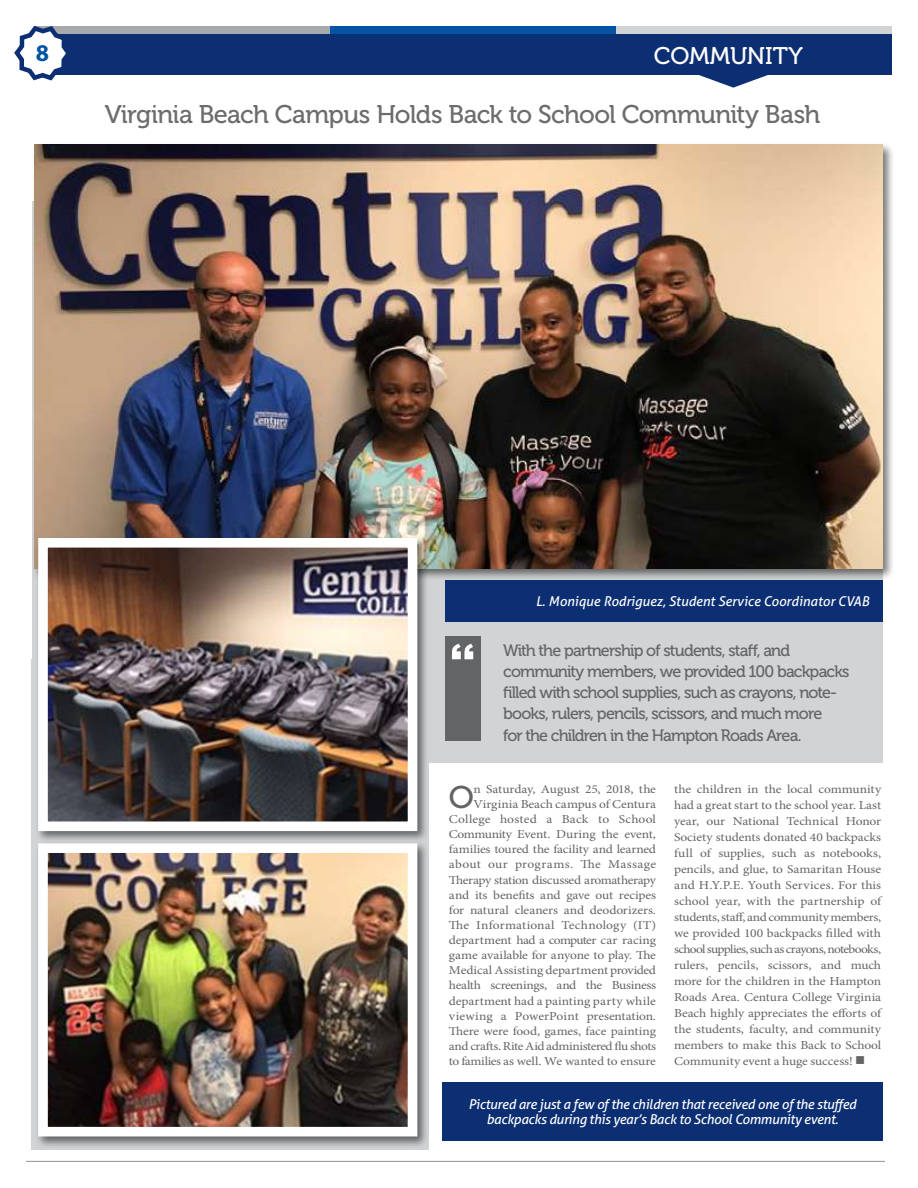
<style>
.page{position:relative;width:918px;height:1188px;background:#fff}
.page>*{position:absolute;margin:0;border:0;box-sizing:border-box;transform-origin:0 0}
.t1{font:500 48.6px "Salvo Serif";color:#fff;scale:1.11 1}
.t2{font:31.2px "Museo 500";color:#636466}
.t3{font:25.5px "Museo 500";letter-spacing:-.03em;color:#6b6c6e}
.t4{font:24px "Museo 500";letter-spacing:-.01em;color:#fff}
.t5{font:700 24px "Myriad Pro";color:#0054a4}
.t6{font:16.5px/21.1px "Museo 500";letter-spacing:-.05em;color:#636466}
.t7{font:italic 13.5px/15px "Aller";letter-spacing:-.02em;color:#fff;text-align:center}
.t8{font:italic 13.5px "Aller";color:#fff}
.t9{font:12.15px/15.1px "Minion Pro";letter-spacing:-.01em;color:#636466;text-align:right;scale:1.11 1}
</style>
<div class="page">
<svg style="left:699px;top:75px;width:69px;height:13px"></svg>
<div style="left:52px;top:33px;width:866px;height:42px;background:#0c2e73"></div>
<div style="left:36px;top:26px;width:294px;height:7px;background:#a7a9ac"></div>
<div style="left:330px;top:26px;width:287px;height:7px;background:#0054a4"></div>
<div style="left:616px;top:26px;width:276px;height:7px;background:#d1d3d4"></div>
<svg style="left:14px;top:25px;width:60px;height:56px"></svg>
<div style="left:892px;top:0;width:26px;height:88px;background:#fff"></div>
<div style="left:32px;top:201px;width:851px;height:561px;background:#d1d3d4"></div>
<div style="left:32px;top:142px;width:863px;height:438px;background:#000;opacity:.53"></div>
<img style="left:35px;top:145px;width:848px;height:423px">
<hr style="left:26px;top:1161px;width:859px;height:1px;background:#939598">
<div style="left:36px;top:536px;width:393px;height:307px;background:#000;opacity:.53"></div>
<img style="left:49px;top:549px;width:357px;height:271px">
<div style="left:38px;top:538px;width:379px;height:293px;border:10px solid #fff"></div>
<div style="left:442px;top:1083px;width:441px;height:58px;background:#0c2e73"></div>
<div style="left:445px;top:637px;width:35px;height:104px;background:#636466"></div>
<div style="left:445px;top:581px;width:438px;height:41px;background:#0c2e73"></div>
<div style="left:36px;top:841px;width:393px;height:308px;background:#000;opacity:.53"></div>
<img style="left:49px;top:854px;width:357px;height:271px">
<div style="left:38px;top:843px;width:379px;height:293px;border:10px solid #fff"></div>
<h3 class="t5" style="left:36px;top:38px;width:15px">8</h3>
<h3 class="t4" style="left:654px;top:43px;width:151px">COMMUNITY</h3>
<h3 class="t3" style="left:105px;top:100px;width:717px">Virginia Beach Campus Holds Back to School Community Bash</h3>
<h1 class="t1" style="left:449px;top:628px;width:26px">“</h1>
<p class="t8" style="left:536px;top:593px;width:335px">L. Monique Rodriguez, Student Service Coordinator CVAB</p>
<h3 class="t6" style="left:503px;top:640px;width:348px">With the partnership of students, staff, and community members, we provided 100 backpacks filled with school supplies, such as crayons, note&shy;books, rulers, pencils, scissors, and much more<br>for the children in the Hampton Roads Area.</h3>
<p class="t9" style="left:449px;top:782px;width:188px">n Saturday, August 25, 2018, the Virginia Beach campus of Centura College hosted a Back to School Community Event. During the event, families toured the facility and learned about our programs. The Massage Therapy station discussed aromatherapy and its benefits and gave out recipes for natural cleaners and deodorizers.<br>The Informational Technology (IT) department had a computer car racing game available for anyone to play. The Medical Assisting department provided health screenings, and the Business department had a painting party while viewing a PowerPoint presentation.<br>There were food, games, face painting and crafts. Rite Aid administered flu shots to families as well. We wanted to ensure</p>
<p class="t9" style="left:674px;top:781px;width:188px;line-height:16px;text-align:justify">the children in the local community had a great start to the school year. Last year, our National Technical Honor Society students donated 40 backpacks full of supplies, such as notebooks, pencils, and glue, to Samaritan House and H.Y.P.E. Youth Services. For this school year, with the partnership of students, staff, and community members, we provided 100 backpacks filled with school supplies, such as crayons, notebooks, rulers, pencils, scissors, and much more for the children in the Hampton Roads Area. Centura College Virginia Beach highly appreciates the efforts of the students, faculty, and community members to make this Back to School Community event a huge success! ■</p>
<p class="t7" style="left:469px;top:1097px;width:389px">Pictured are just a few of the children that received one of the stuffed backpacks during this year’s Back to School Community event.</p>
<h2 class="t2" style="left:449px;top:780px;width:27px">O</h2>
</div>
